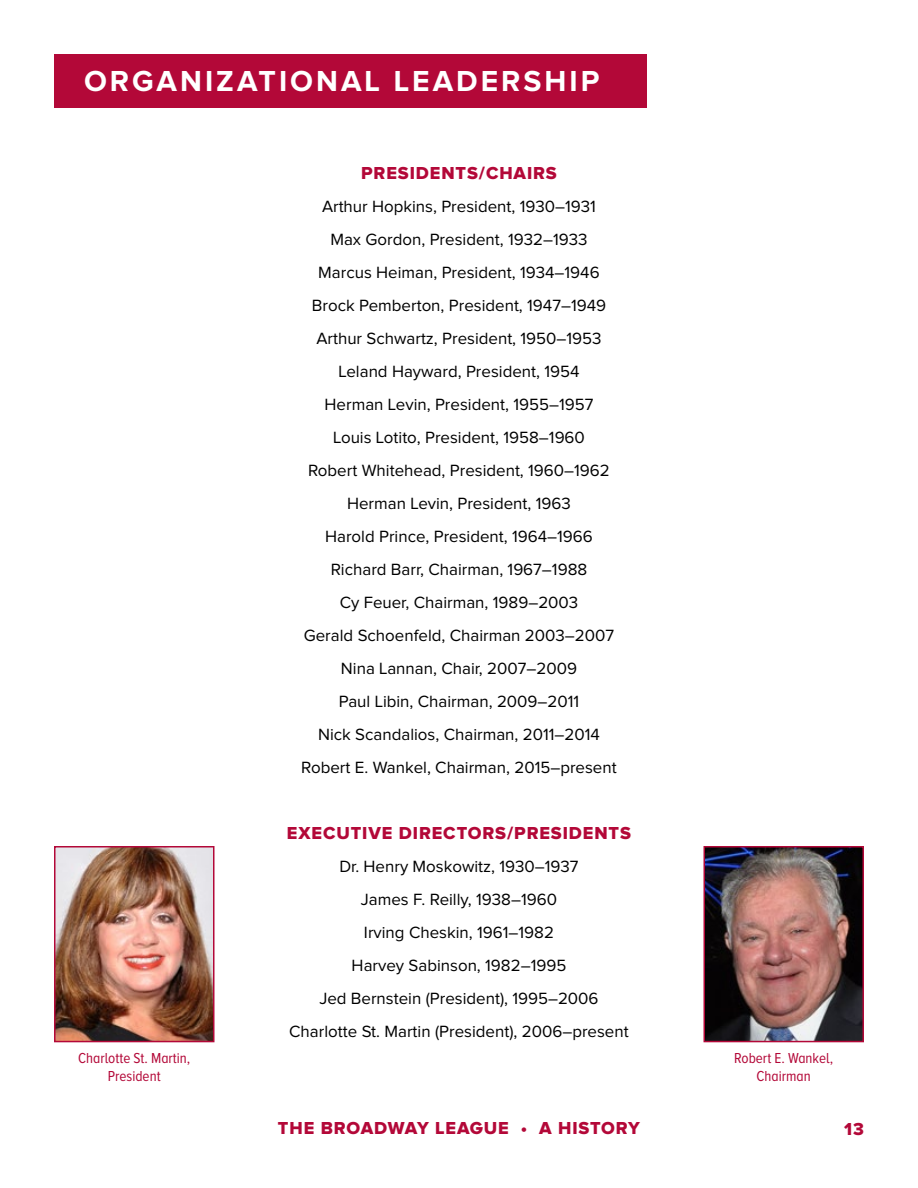
<style>
.page{position:relative;width:918px;height:1188px;background:#fff}
.page>*{position:absolute;margin:0;border:0;box-sizing:border-box;transform-origin:0 0}
.t1{font:700 30px "Proxima Nova";letter-spacing:.1em;color:#fff}
.t2{font:18px "Proxima Nova A Extrabld";letter-spacing:.05em;color:#b30838}
.t3{font:16.8px/33px "Proxima Nova";color:#000;text-align:center}
.t4{font:15px/18px "Proxima Nova A Cond";color:#b30838;text-align:center}
</style>
<div class="page">
<img style="left:57px;top:849px;width:154px;height:190px">
<div style="left:54px;top:846px;width:160px;height:196px;border:2px solid #b30838"></div>
<div style="left:54px;top:54px;width:592px;height:54px;background:#b30838"></div>
<img style="left:707px;top:849px;width:154px;height:190px">
<div style="left:704px;top:846px;width:160px;height:196px;border:2px solid #b30838"></div>
<h1 class="t1" style="left:84px;top:64px;width:517px">ORGANIZATIONAL LEADERSHIP</h1>
<p class="t2" style="left:361px;top:163px;width:197px">PRESIDENTS/CHAIRS</p>
<p class="t3" style="left:301px;top:191px;width:317px">Arthur Hopkins, President, 1930–1931<br>Max Gordon, President, 1932–1933<br>Marcus Heiman, President, 1934–1946<br>Brock Pemberton, President, 1947–1949<br>Arthur Schwartz, President, 1950–1953<br>Leland Hayward, President, 1954<br>Herman Levin, President, 1955–1957<br>Louis Lotito, President, 1958–1960<br>Robert Whitehead, President, 1960–1962<br>Herman Levin, President, 1963<br>Harold Prince, President, 1964–1966<br>Richard Barr, Chairman, 1967–1988<br>Cy Feuer, Chairman, 1989–2003<br>Gerald Schoenfeld, Chairman 2003–2007<br>Nina Lannan, Chair, 2007–2009<br>Paul Libin, Chairman, 2009–2011<br>Nick Scandalios, Chairman, 2011–2014<br>Robert E. Wankel, Chairman, 2015–present</p>
<p class="t4" style="left:78px;top:1049px;width:114px">Charlotte St. Martin,<br>President</p>
<p class="t2" style="left:287px;top:823px;width:346px">EXECUTIVE DIRECTORS/PRESIDENTS</p>
<p class="t3" style="left:289px;top:851px;width:341px">Dr. Henry Moskowitz, 1930–1937<br>James F. Reilly, 1938–1960<br>Irving Cheskin, 1961–1982<br>Harvey Sabinson, 1982–1995<br>Jed Bernstein (President), 1995–2006<br>Charlotte St. Martin (President), 2006–present</p>
<p class="t4" style="left:734px;top:1049px;width:100px">Robert E. Wankel,<br>Chairman</p>
<p class="t2" style="left:278px;top:1118px;width:364px">THE BROADWAY LEAGUE • A HISTORY</p>
<p class="t2" style="left:844px;top:1118px;width:21px">13</p>
</div>
